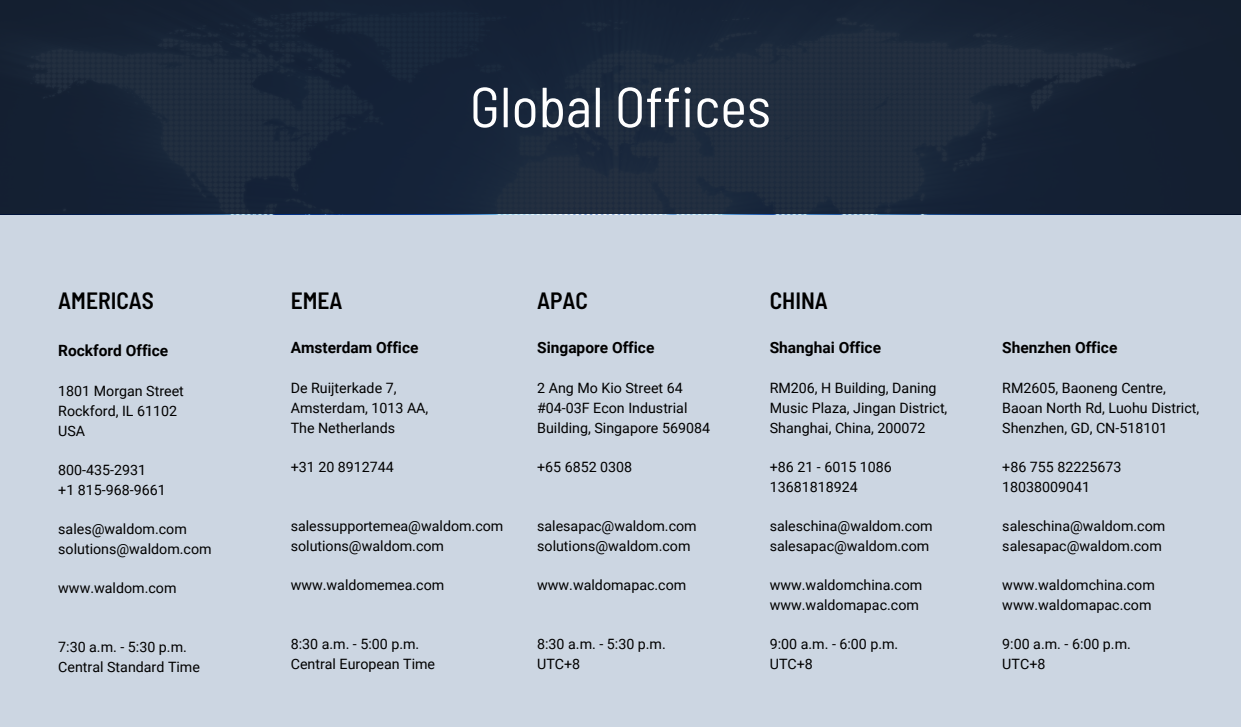
<style>
.page{position:relative;width:1241px;height:727px;background:#fff}
.page>*{position:absolute;margin:0;border:0;box-sizing:border-box;transform-origin:0 0}
.t1{font:semi-condensed 56.38px "Barlow";color:#fff}
.t2{font:600 semi-condensed 23.5px "Barlow";color:#000}
.t3{font:700 15.5px "Roboto";color:#000}
.t4{font:14.25px/19.8px "Roboto";color:#000}
</style>
<div class="page">
<div style="left:0;top:0;width:1240px;height:727px;background:#ccd6e2"></div>
<div style="left:0;top:0;width:1240px;height:214px;background:#172539"></div>
<p class="t1" style="left:470px;top:71px;width:302px">Global Offices</p>
<p class="t2" style="left:58px;top:285px;width:97px">AMERICAS</p>
<p class="t2" style="left:291px;top:285px;width:53px">EMEA</p>
<p class="t2" style="left:537px;top:285px;width:52px">APAC</p>
<p class="t3" style="left:58px;top:341px;width:111px">Rockford Office</p>
<p class="t4" style="left:58px;top:381px;width:127px">1801 Morgan Street</p>
<p class="t4" style="left:58px;top:401px;width:120px">Rockford, IL 61102</p>
<h2 class="t4" style="left:58px;top:421px;width:28px">USA</h2>
<h2 class="t4" style="left:58px;top:460px;width:89px">800-435-2931</h2>
<h3 class="t4" style="left:58px;top:480px;width:109px">+1 815-968-9661</h3>
<p class="t4" style="left:58px;top:519px;width:130px">sales@waldom.com</p>
<p class="t4" style="left:58px;top:539px;width:155px">solutions@waldom.com</p>
<p class="t4" style="left:58px;top:578px;width:120px">www.waldom.com</p>
<p class="t4" style="left:58px;top:637px;width:130px">7:30 a.m. - 5:30 p.m.</p>
<p class="t4" style="left:58px;top:657px;width:143px">Central Standard Time</p>
<h1 class="t3" style="left:291px;top:338px;width:129px">Amsterdam Office</h1>
<h2 class="t4" style="left:291px;top:378px;width:107px">De Ruijterkade 7,</h2>
<h3 class="t4" style="left:291px;top:398px;width:139px">Amsterdam, 1013 AA,</h3>
<p class="t4" style="left:291px;top:418px;width:106px">The Netherlands</p>
<p class="t4" style="left:291px;top:457px;width:105px">+31 20 8912744</p>
<p class="t4" style="left:291px;top:516px;width:214px">salessupportemea@waldom.com</p>
<p class="t4" style="left:291px;top:536px;width:155px">solutions@waldom.com</p>
<p class="t4" style="left:291px;top:575px;width:155px">www.waldomemea.com</p>
<p class="t4" style="left:291px;top:634px;width:130px">8:30 a.m. - 5:00 p.m.</p>
<p class="t4" style="left:291px;top:654px;width:146px">Central European Time</p>
<p class="t3" style="left:537px;top:338px;width:119px">Singapore Office</p>
<p class="t4" style="left:537px;top:378px;width:147px">2 Ang Mo Kio Street 64</p>
<p class="t4" style="left:537px;top:398px;width:174px">#04-03F Econ Industrial<br>Building, Singapore 569084</p>
<p class="t4" style="left:537px;top:457px;width:97px">+65 6852 0308</p>
<h3 class="t4" style="left:537px;top:516px;width:161px">salesapac@waldom.com</h3>
<p class="t4" style="left:537px;top:536px;width:155px">solutions@waldom.com</p>
<p class="t4" style="left:537px;top:575px;width:151px">www.waldomapac.com</p>
<p class="t4" style="left:537px;top:634px;width:130px">8:30 a.m. - 5:30 p.m.</p>
<p class="t4" style="left:537px;top:654px;width:45px">UTC+8</p>
<p class="t2" style="left:769px;top:285px;width:60px">CHINA</p>
<h2 class="t3" style="left:769px;top:338px;width:113px">Shanghai Office</h2>
<h3 class="t4" style="left:769px;top:378px;width:179px">RM206, H Building, Daning<br>Music Plaza, Jingan District,<br>Shanghai, China, 200072</h3>
<p class="t4" style="left:769px;top:457px;width:124px">+86 21 - 6015 1086<br>13681818924</p>
<p class="t4" style="left:769px;top:516px;width:164px">saleschina@waldom.com</p>
<p class="t4" style="left:769px;top:536px;width:161px">salesapac@waldom.com</p>
<p class="t4" style="left:769px;top:575px;width:154px">www.waldomchina.com</p>
<p class="t4" style="left:769px;top:595px;width:151px">www.waldomapac.com</p>
<p class="t4" style="left:769px;top:634px;width:130px">9:00 a.m. - 6:00 p.m.</p>
<p class="t4" style="left:769px;top:654px;width:45px">UTC+8</p>
<p class="t3" style="left:1002px;top:338px;width:116px">Shenzhen Office</p>
<h3 class="t4" style="left:1002px;top:378px;width:198px">RM2605, Baoneng Centre,<br>Baoan North Rd, Luohu District,<br>Shenzhen, GD, CN-518101</h3>
<p class="t4" style="left:1002px;top:457px;width:121px">+86 755 82225673</p>
<p class="t4" style="left:1002px;top:477px;width:89px">18038009041</p>
<p class="t4" style="left:1002px;top:516px;width:164px">saleschina@waldom.com</p>
<p class="t4" style="left:1002px;top:536px;width:161px">salesapac@waldom.com</p>
<p class="t4" style="left:1002px;top:575px;width:154px">www.waldomchina.com</p>
<p class="t4" style="left:1002px;top:595px;width:151px">www.waldomapac.com</p>
<p class="t4" style="left:1002px;top:634px;width:130px">9:00 a.m. - 6:00 p.m.</p>
<p class="t4" style="left:1002px;top:654px;width:45px">UTC+8</p>
</div>
